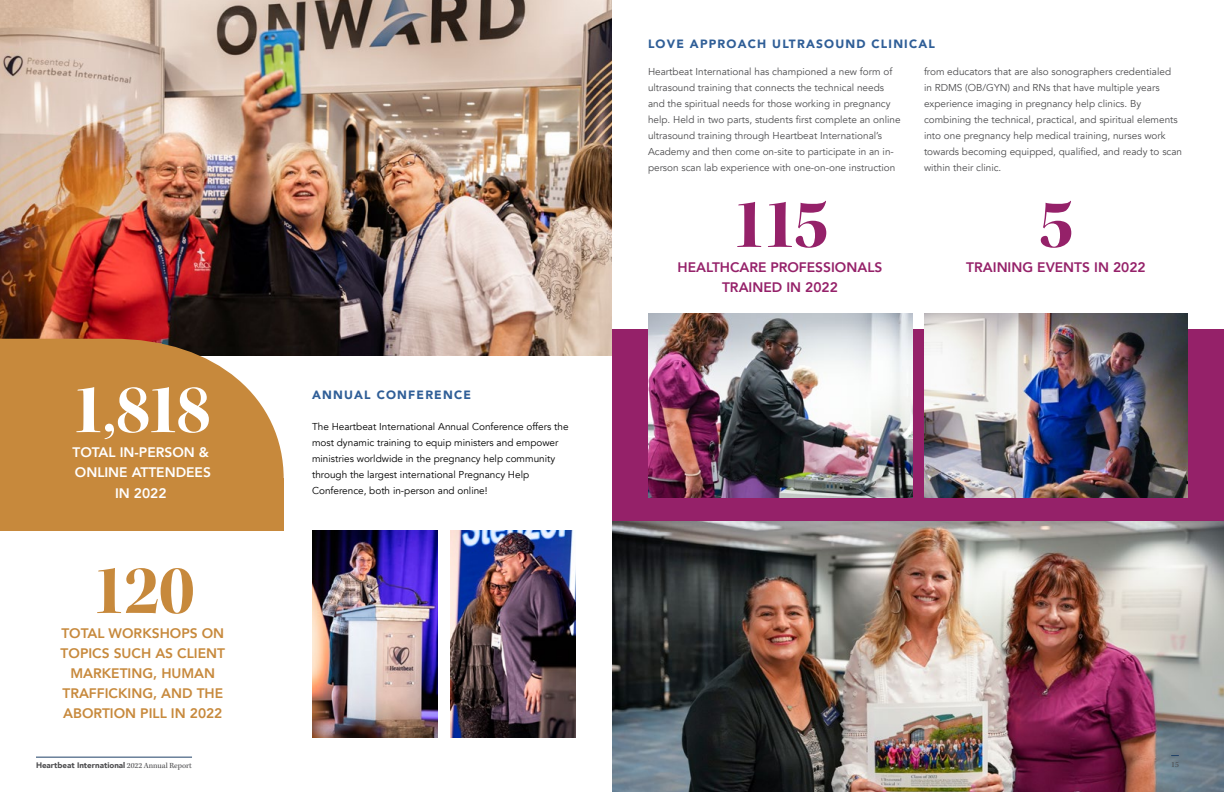
<style>
.page{position:relative;width:1224px;height:792px;background:#fff}
.page>*{position:absolute;margin:0;border:0;box-sizing:border-box;transform-origin:0 0}
.t1{font:70.9px "Kepler Std Bold Disp";color:#fff}
.t2{font:70.9px "Kepler Std Bold Disp";color:#952169}
.t3{font:70.9px "Kepler Std Bold Disp";color:#c7893c}
.t4{font:800 13.8px/20.1px "Avenir";color:#c7893c;text-align:center}
.t5{font:800 13.8px/20.1px "Avenir";color:#952169;text-align:center}
.t6{font:800 13.8px/20.1px "Avenir";color:#fff;text-align:center}
.t7{font:900 12px "Avenir";letter-spacing:.1em;color:#2f5e97}
.t8{font:10px/16px "Avenir";color:#4d4d4f}
.t9{font:10px/16px "Avenir";color:#000}
.t10{font:900 8px "Avenir";color:#4d4d4f}
.t11{font:8px "Kepler Std";color:#4d4d4f}
.s1{font-size:56.7px}
.s2{font-family:"Kepler Std";font-weight:400}
</style>
<div class="page">
<img style="left:0;top:0;width:612px;height:356px">
<svg style="left:0;top:339px;width:284px;height:140px;background:#c28b47"></svg>
<div style="left:0;top:479px;width:284px;height:52px;background:#c7893c"></div>
<img style="left:312px;top:531px;width:126px;height:207px">
<img style="left:450px;top:531px;width:126px;height:207px">
<div style="left:612px;top:329px;width:612px;height:192px;background:#952169"></div>
<img style="left:924px;top:313px;width:263px;height:184px">
<img style="left:648px;top:313px;width:264px;height:185px">
<img style="left:612px;top:521px;width:612px;height:271px">
<hr style="left:36px;top:757px;width:156px;height:1px;background:#1f4168">
<p class="t7" style="left:648px;top:34px;width:289px">LOVE APPROACH ULTRASOUND CLINICAL</p>
<h1 class="t1" style="left:70px;top:369px;width:142px">1<span class="s1">,</span>818</h1>
<h2 class="t6" style="left:73px;top:443px;width:140px">TOTAL IN-PERSON &amp;<br>ONLINE ATTENDEES<br>IN 2022</h2>
<h1 class="t3" style="left:91px;top:550px;width:105px">120</h1>
<h2 class="t4" style="left:61px;top:623px;width:166px">TOTAL WORKSHOPS ON<br>TOPICS SUCH AS CLIENT<br>MARKETING, HUMAN<br>TRAFFICKING, AND THE<br>ABORTION PILL IN 2022</h2>
<p class="t7" style="left:312px;top:385px;width:160px">ANNUAL CONFERENCE</p>
<p class="t9" style="left:312px;top:418px;width:258px">The Heartbeat International Annual Conference offers the most dynamic training to equip ministers and empower ministries worldwide in the pregnancy help community through the largest international Pregnancy Help Conference, both in-person and online!</p>
<p class="t8" style="left:648px;top:64px;width:254px">Heartbeat International has championed a new form of ultrasound training that connects the technical needs and the spiritual needs for those working in pregnancy help. Held in two parts, students first complete an online ultrasound training through Heartbeat International’s Academy and then come on-site to participate in an in&shy;person scan lab experience with one-on-one instruction</p>
<p class="t8" style="left:924px;top:64px;width:260px">from educators that are also sonographers credentialed<br>in RDMS (OB/GYN) and RNs that have multiple years experience imaging in pregnancy help clinics. By combining the technical, practical, and spiritual elements into one pregnancy help medical training, nurses work towards becoming equipped, qualified, and ready to scan within their clinic.</p>
<h1 class="t2" style="left:1038px;top:184px;width:37px">5</h1>
<h2 class="t5" style="left:966px;top:257px;width:181px">TRAINING EVENTS IN 2022</h2>
<h1 class="t2" style="left:731px;top:184px;width:99px">115</h1>
<h2 class="t5" style="left:678px;top:257px;width:206px">HEALTHCARE PROFESSIONALS<br>TRAINED IN 2022</h2>
<p class="t10" style="left:36px;top:759px;width:158px">Heartbeat International <span class="s2">2022 Annual Report</span></p>
<p class="t11" style="left:1171px;top:760px;width:9px">15</p>
</div>
